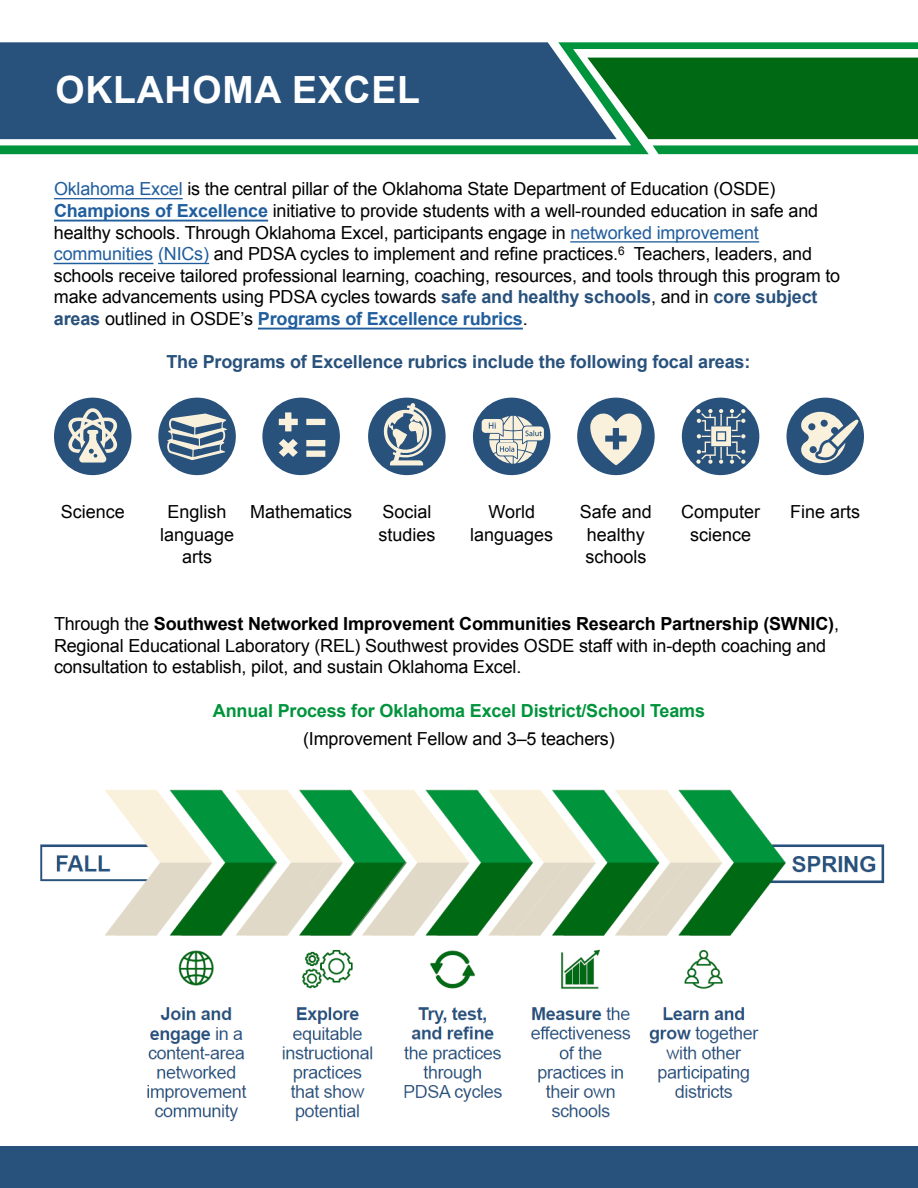
<style>
.page{position:relative;width:918px;height:1188px;background:#fff}
.page>*{position:absolute;margin:0;border:0;box-sizing:border-box;transform-origin:0 0}
.t1{font:700 37.5px "Arial";letter-spacing:.02em;color:#fff}
.t2{font:18px/21.6px "Arial";letter-spacing:-.01em;color:#000;text-align:center}
.t3{font:700 18px "Arial";letter-spacing:-.01em;color:#28517c}
.t4{font:700 18px "Arial";letter-spacing:-.01em;color:#00943c}
.s1{color:#215e9e}
.s2{font-weight:700;color:#215e9e}
.s3{font-weight:700;color:#28517b}
.s4{font-weight:700}
</style>
<div class="page">
<svg style="left:0;top:42px;width:918px;height:112px;background:#316f6b"></svg>
<svg style="left:653px;top:145px;width:265px;height:9px;background:#0f9a47"></svg>
<div style="left:0;top:1147px;width:918px;height:41px;background:#28517c"></div>
<div style="left:54px;top:398px;width:78px;height:77px;background:#28517c;border-radius:50%"></div>
<svg style="left:67px;top:407px;width:51px;height:56px"></svg>
<div style="left:158px;top:398px;width:78px;height:77px;background:#28517c;border-radius:50%"></div>
<svg style="left:167px;top:414px;width:60px;height:46px"></svg>
<div style="left:262px;top:398px;width:78px;height:77px;background:#28517c;border-radius:50%"></div>
<svg style="left:279px;top:412px;width:46px;height:45px"></svg>
<div style="left:368px;top:398px;width:78px;height:77px;background:#28517c;border-radius:50%"></div>
<svg style="left:383px;top:403px;width:49px;height:63px"></svg>
<div style="left:473px;top:398px;width:77px;height:77px;background:#28517c;border-radius:50%"></div>
<svg style="left:482px;top:416px;width:62px;height:48px"></svg>
<div style="left:577px;top:398px;width:78px;height:77px;background:#28517c;border-radius:50%"></div>
<div style="left:682px;top:398px;width:77px;height:77px;background:#28517c;border-radius:50%"></div>
<div style="left:787px;top:398px;width:77px;height:77px;background:#28517c;border-radius:50%"></div>
<svg style="left:590px;top:413px;width:52px;height:52px"></svg>
<svg style="left:801px;top:412px;width:57px;height:52px"></svg>
<svg style="left:696px;top:409px;width:49px;height:55px"></svg>
<img style="left:40px;top:789px;width:845px;height:333px">
<hr style="left:54px;top:198px;width:129px;height:1px;background:#215e9e">
<hr style="left:54px;top:220px;width:214px;height:2px;background:#215e9e">
<hr style="left:570px;top:241px;width:189px;height:1px;background:#215e9e">
<hr style="left:54px;top:263px;width:99px;height:1px;background:#215e9e">
<hr style="left:158px;top:263px;width:51px;height:1px;background:#215e9e">
<hr style="left:258px;top:328px;width:265px;height:2px;background:#215e9e">
<h2 class="t1" style="left:55px;top:65px;width:366px">OKLAHOMA EXCEL</h2>
<p class="t2" style="left:54px;top:179px;width:788px;text-align:left"><span class="s1">Oklahoma Excel</span> is the central pillar of the Oklahoma State Department of Education (OSDE)<br><span class="s2">Champions of Excellence</span> initiative to provide students with a well-rounded education in safe and healthy schools. Through Oklahoma Excel, participants engage in <span class="s1">networked improvement communities (NICs)</span> and PDSA cycles to implement and refine practices.<sup>6</sup> Teachers, leaders, and schools receive tailored professional learning, coaching, resources, and tools through this program to make advancements using PDSA cycles towards <span class="s3">safe and healthy schools</span>, and in <span class="s3">core subject areas</span> outlined in OSDE’s <span class="s2">Programs of Excellence rubrics</span>.</p>
<p class="t3" style="left:166px;top:350px;width:585px">The Programs of Excellence rubrics include the following focal areas:</p>
<p class="t2" style="left:61px;top:501px;width:66px">Science</p>
<p class="t2" style="left:160px;top:501px;width:76px;line-height:22.6px">English language arts</p>
<p class="t2" style="left:250px;top:501px;width:104px">Mathematics</p>
<p class="t2" style="left:378px;top:501px;width:59px;line-height:22.6px;text-align:left">Social studies</p>
<p class="t2" style="left:470px;top:501px;width:85px;line-height:22.6px">World languages</p>
<p class="t2" style="left:580px;top:501px;width:74px;line-height:22.6px">Safe and healthy schools</p>
<p class="t2" style="left:681px;top:501px;width:81px;line-height:22.6px">Computer science</p>
<p class="t2" style="left:790px;top:501px;width:72px">Fine arts</p>
<p class="t2" style="left:54px;top:613px;width:787px;text-align:left">Through the <span class="s4">Southwest Networked Improvement Communities Research Partnership (SWNIC)</span>,<br>Regional Educational Laboratory (REL) Southwest provides OSDE staff with in-depth coaching and consultation to establish, pilot, and sustain Oklahoma Excel.</p>
<p class="t4" style="left:213px;top:698px;width:494px">Annual Process for Oklahoma Excel District/School Teams</p>
<p class="t2" style="left:303px;top:728px;width:313px">(Improvement Fellow and 3–5 teachers)</p>
</div>
